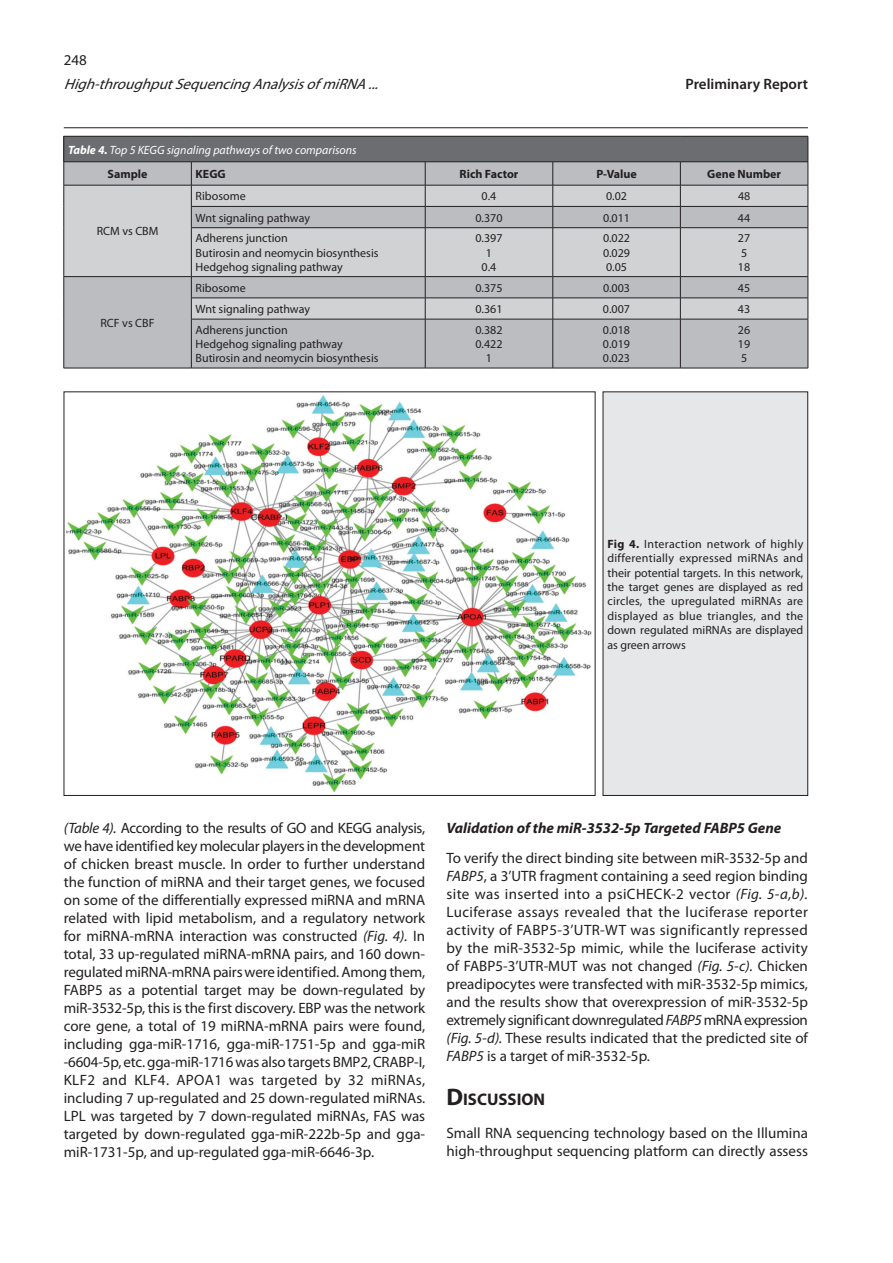
<style>
.page{position:relative;width:893px;height:1263px;background:#fff}
.page>*{position:absolute;margin:0;border:0;box-sizing:border-box;transform-origin:0 0}
.t1{font:700 16.8px "Myriad Pro";color:#231f20}
.t2{font:15px/18px "Myriad Pro";color:#231f20;text-align:justify}
.t3{font:italic 700 15px "Myriad Pro";color:#231f20}
.t4{font:italic 15px "Myriad Pro";color:#231f20}
.t5{font:600 15px "Myriad Pro";color:#231f20}
.t6{font:12px/14.4px "Myriad Pro";color:#231f20;text-align:justify}
.t7{font:italic 12px/24.5px "Myriad Pro";color:#fff}
.t8{font:700 12px "Myriad Pro";color:#231f20}
.s1{font-weight:700}
.s2{font-weight:700;font-style:normal;color:#231f20}
.s3{font-style:italic}
.s4{font-size:24px}
</style>
<div class="page">
<hr style="left:64px;top:127px;width:744px;height:1px;background:#231f20">
<img style="left:67px;top:395px;width:525px;height:398px">
<div style="left:603px;top:392px;width:205px;height:403px;background:#e6e7e9"></div>
<div style="left:603px;top:392px;width:205px;height:404px;border:1px solid #231f20"></div>
<div style="left:64px;top:136px;width:744px;height:26px;background:#6c6d70"></div>
<div style="left:65px;top:163px;width:743px;height:205px;background:#bcbdc0"></div>
<div style="left:65px;top:186px;width:743px;height:90px;background:#d1d2d4"></div>
<hr style="left:64px;top:136px;width:127px;height:1px;background:#231f20">
<hr style="left:64px;top:162px;width:127px;height:1px;background:#231f20">
<hr style="left:64px;top:185px;width:127px;height:1px;background:#231f20">
<svg style="left:64px;top:136px;width:1px;height:92px"></svg>
<hr style="left:64px;top:228px;width:1px;height:48px;background:#231f20">
<svg style="left:191px;top:136px;width:618px;height:92px"></svg>
<hr style="left:191px;top:227px;width:234px;height:1px;background:#231f20">
<hr style="left:191px;top:228px;width:1px;height:48px;background:#231f20">
<hr style="left:425px;top:227px;width:128px;height:1px;background:#231f20">
<hr style="left:425px;top:228px;width:1px;height:48px;background:#231f20">
<hr style="left:553px;top:227px;width:127px;height:1px;background:#231f20">
<hr style="left:553px;top:228px;width:1px;height:48px;background:#231f20">
<hr style="left:680px;top:227px;width:128px;height:1px;background:#231f20">
<hr style="left:680px;top:228px;width:1px;height:48px;background:#231f20">
<hr style="left:808px;top:228px;width:1px;height:48px;background:#231f20">
<hr style="left:64px;top:276px;width:127px;height:1px;background:#231f20">
<svg style="left:64px;top:277px;width:1px;height:42px"></svg>
<hr style="left:64px;top:319px;width:1px;height:49px;background:#231f20">
<hr style="left:64px;top:368px;width:127px;height:1px;background:#231f20">
<hr style="left:191px;top:276px;width:234px;height:1px;background:#231f20">
<hr style="left:425px;top:276px;width:128px;height:1px;background:#231f20">
<hr style="left:553px;top:276px;width:127px;height:1px;background:#231f20">
<hr style="left:680px;top:276px;width:128px;height:1px;background:#231f20">
<svg style="left:191px;top:277px;width:618px;height:42px;background:#bebfc1"></svg>
<hr style="left:191px;top:319px;width:234px;height:1px;background:#231f20">
<hr style="left:191px;top:319px;width:1px;height:49px;background:#231f20">
<hr style="left:425px;top:319px;width:128px;height:1px;background:#231f20">
<hr style="left:425px;top:319px;width:1px;height:49px;background:#231f20">
<hr style="left:553px;top:319px;width:127px;height:1px;background:#231f20">
<hr style="left:553px;top:319px;width:1px;height:49px;background:#231f20">
<hr style="left:680px;top:319px;width:128px;height:1px;background:#231f20">
<hr style="left:680px;top:319px;width:1px;height:49px;background:#231f20">
<hr style="left:808px;top:319px;width:1px;height:49px;background:#231f20">
<hr style="left:191px;top:368px;width:234px;height:1px;background:#231f20">
<hr style="left:425px;top:368px;width:128px;height:1px;background:#231f20">
<hr style="left:553px;top:368px;width:127px;height:1px;background:#231f20">
<hr style="left:680px;top:368px;width:128px;height:1px;background:#231f20">
<p class="t2" style="left:64px;top:51px;width:25px">248</p>
<p class="t4" style="left:64px;top:74px;width:322px">High-throughputSequencingAnalysisofmiRNA...</p>
<p class="t5" style="left:685px;top:74px;width:124px">Preliminary Report</p>
<p class="t7" style="left:108px;top:137px;width:251px;text-indent:-40px"><span class="s1">Table 4.</span> Top 5 KEGG signaling pathways of two comparisons<br><span class="s2">Sample</span></p>
<p class="t8" style="left:196px;top:167px;width:32px">KEGG</p>
<p class="t8" style="left:459px;top:167px;width:61px">Rich Factor</p>
<p class="t8" style="left:596px;top:167px;width:42px">P-Value</p>
<p class="t8" style="left:707px;top:167px;width:76px">Gene Number</p>
<p class="t6" style="left:97px;top:224px;width:63px">RCM vs CBM</p>
<p class="t6" style="left:100px;top:315px;width:56px">RCF vs CBF</p>
<p class="t6" style="left:196px;top:189px;width:52px">Ribosome</p>
<p class="t6" style="left:482px;top:189px;width:16px">0.4</p>
<p class="t6" style="left:606px;top:189px;width:22px">0.02</p>
<p class="t6" style="left:738px;top:189px;width:14px">48</p>
<p class="t6" style="left:196px;top:210px;width:116px">Wnt signaling pathway</p>
<p class="t6" style="left:475px;top:210px;width:29px">0.370</p>
<p class="t6" style="left:603px;top:210px;width:29px">0.011</p>
<p class="t6" style="left:738px;top:210px;width:14px">44</p>
<p class="t6" style="left:196px;top:231px;width:185px;text-align:left">Adherens junction<br>Butirosin and neomycin biosynthesis<br>Hedgehog signaling pathway</p>
<p class="t6" style="left:475px;top:231px;width:29px;text-align:center">0.397<br>1<br>0.4</p>
<p class="t6" style="left:603px;top:231px;width:29px">0.022<br>0.029<br>0.05</p>
<p class="t6" style="left:738px;top:231px;width:14px;text-align:left">27<br>5<br>18</p>
<p class="t6" style="left:196px;top:280px;width:52px">Ribosome</p>
<p class="t6" style="left:475px;top:280px;width:29px">0.375</p>
<p class="t6" style="left:603px;top:280px;width:29px">0.003</p>
<p class="t6" style="left:738px;top:280px;width:14px">45</p>
<p class="t6" style="left:196px;top:302px;width:116px">Wnt signaling pathway</p>
<p class="t6" style="left:475px;top:302px;width:29px">0.361</p>
<p class="t6" style="left:603px;top:302px;width:29px">0.007</p>
<p class="t6" style="left:738px;top:302px;width:14px">43</p>
<p class="t6" style="left:196px;top:322px;width:185px;text-align:left">Adherens junction<br>Hedgehog signaling pathway<br>Butirosin and neomycin biosynthesis</p>
<p class="t6" style="left:475px;top:322px;width:29px;text-align:center">0.382<br>0.422<br>1</p>
<p class="t6" style="left:603px;top:322px;width:29px">0.018<br>0.019<br>0.023</p>
<p class="t6" style="left:738px;top:322px;width:14px">26<br>19<br>5</p>
<p class="t6" style="left:607px;top:536px;width:197px"><span class="s1">Fig 4.</span> Interaction network of highly differentially expressed miRNAs and their potential targets. In this network, the target genes are displayed as red circles, the upregulated miRNAs are displayed as blue triangles, and the down regulated miRNAs are displayed as green arrows</p>
<p class="t2" style="left:64px;top:818px;width:363px"><span class="s3">(Table 4).</span> According to the results of GO and KEGG analysis, we have identified key molecular players in the development of chicken breast muscle. In order to further understand the function of miRNA and their target genes, we focused on some of the differentially expressed miRNA and mRNA related with lipid metabolism, and a regulatory network for miRNA-mRNA interaction was constructed <span class="s3">(Fig. 4).</span> In total, 33 up-regulated miRNA-mRNA pairs, and 160 down&shy;regulated miRNA-mRNA pairs were identified. Among them, FABP5 as a potential target may be down-regulated by miR-3532-5p, this is the first discovery. EBP was the network core gene, a total of 19 miRNA-mRNA pairs were found, including gga-miR-1716, gga-miR-1751-5p and gga-miR -6604-5p, etc. gga-miR-1716 was also targets BMP2, CRABP-I, KLF2 and KLF4. APOA1 was targeted by 32 miRNAs, including 7 up-regulated and 25 down-regulated miRNAs.<br>LPL was targeted by 7 down-regulated miRNAs, FAS was targeted by down-regulated gga-miR-222b-5p and gga&shy;miR-1731-5p, and up-regulated gga-miR-6646-3p.</p>
<p class="t3" style="left:446px;top:818px;width:336px">Validation of the miR-3532-5p Targeted FABP5 Gene</p>
<p class="t2" style="left:446px;top:849px;width:363px">To verify the direct binding site between miR-3532-5p and <span class="s3">FABP5</span>, a 3’UTR fragment containing a seed region binding site was inserted into a psiCHECK-2 vector <span class="s3">(Fig. 5-a,b) .<br></span>Luciferase assays revealed that the luciferase reporter activity of FABP5-3’UTR-WT was significantly repressed by the miR-3532-5p mimic, while the luciferase activity of FABP5-3’UTR-MUT was not changed <span class="s3">(Fig. 5-c).</span> Chicken preadipocytes were transfected with miR-3532-5p mimics, and the results show that overexpression of miR-3532-5p extremely significant downregulated <span class="s3">FABP5</span> mRNA expression <span class="s3">(Fig. 5-d).</span> These results indicated that the predicted site of <span class="s3">FABP5</span> is a target of miR-3532-5p.</p>
<p class="t1" style="left:446px;top:1090px;width:100px"><span class="s4">D</span>ISCUSSION</p>
<p class="t2" style="left:446px;top:1124px;width:363px">Small RNA sequencing technology based on the Illumina high-throughput sequencing platform can directly assess</p>
</div>
